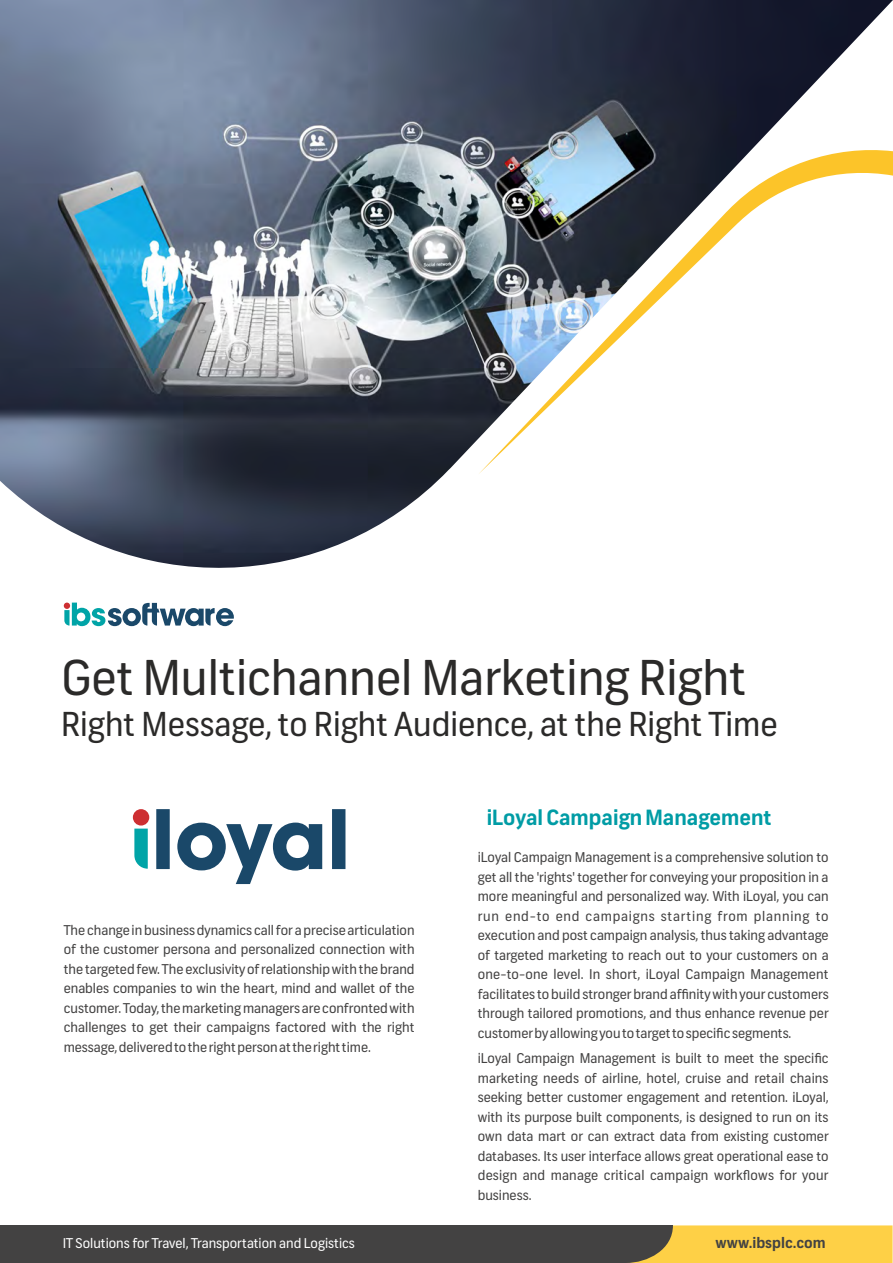
<style>
.page{position:relative;width:893px;height:1263px;background:#fff}
.page>*{position:absolute;margin:0;border:0;box-sizing:border-box;transform-origin:0 0}
.t1{font:48px "Frank";color:#2b2a29}
.t2{font:33px "Frank";color:#2b2a29}
.t3{font:700 21px "Frank";color:#009ca5}
.t4{font:700 14.7px "Frank";color:#434242}
.t5{font:13.5px/19.5px "Frank";color:#434242;text-align:justify}
.t6{font:13.5px "Frank";color:#fefefe}
</style>
<div class="page">
<div style="left:0;top:1225px;width:673px;height:38px;background:#434242"></div>
<svg style="left:628px;top:1225px;width:265px;height:38px"></svg>
<img style="left:0;top:0;width:893px;height:568px">
<svg style="left:64px;top:603px;width:170px;height:23px"></svg>
<svg style="left:478px;top:145px;width:415px;height:329px"></svg>
<svg style="left:156px;top:809px;width:189px;height:75px"></svg>
<svg style="left:134px;top:828px;width:14px;height:41px"></svg>
<div style="left:133px;top:809px;width:16px;height:16px;background:#cd2f32;border-radius:8px"></div>
<h1 class="t1" style="left:61px;top:659px;width:687px">Get Multichannel Marketing Right</h1>
<h2 class="t2" style="left:61px;top:711px;width:718px">Right Message, to Right Audience, at the Right Time</h2>
<p class="t5" style="left:64px;top:922px;width:352px">The change in business dynamics call for a precise articulation of the customer persona and personalized connection with the targeted few. The exclusivity of relationship with the brand enables companies to win the heart, mind and wallet of the customer. Today, the marketing managers are confronted with challenges to get their campaigns factored with the right message, delivered to the right person at the right time.</p>
<h3 class="t3" style="left:487px;top:809px;width:287px">iLoyal Campaign Management</h3>
<p class="t5" style="left:478px;top:849px;width:352px">iLoyal Campaign Management is a comprehensive solution to get all the 'rights' together for conveying your proposition in a more meaningful and personalized way. With iLoyal, you can run end-to end campaigns starting from planning to execution and post campaign analysis, thus taking advantage of targeted marketing to reach out to your customers on a one-to-one level. In short, iLoyal Campaign Management facilitates to build stronger brand affinity with your customers through tailored promotions, and thus enhance revenue per customer by allowing you to target to specific segments.</p>
<p class="t5" style="left:478px;top:1050px;width:352px">iLoyal Campaign Management is built to meet the specific marketing needs of airline, hotel, cruise and retail chains seeking better customer engagement and retention. iLoyal, with its purpose built components, is designed to run on its own data mart or can extract data from existing customer databases. Its user interface allows great operational ease to design and manage critical campaign workflows for your business.</p>
<p class="t6" style="left:63px;top:1237px;width:294px">IT Solutions for Travel, Transportation and Logistics</p>
<p class="t4" style="left:715px;top:1237px;width:112px">www.ibsplc.com</p>
</div>
